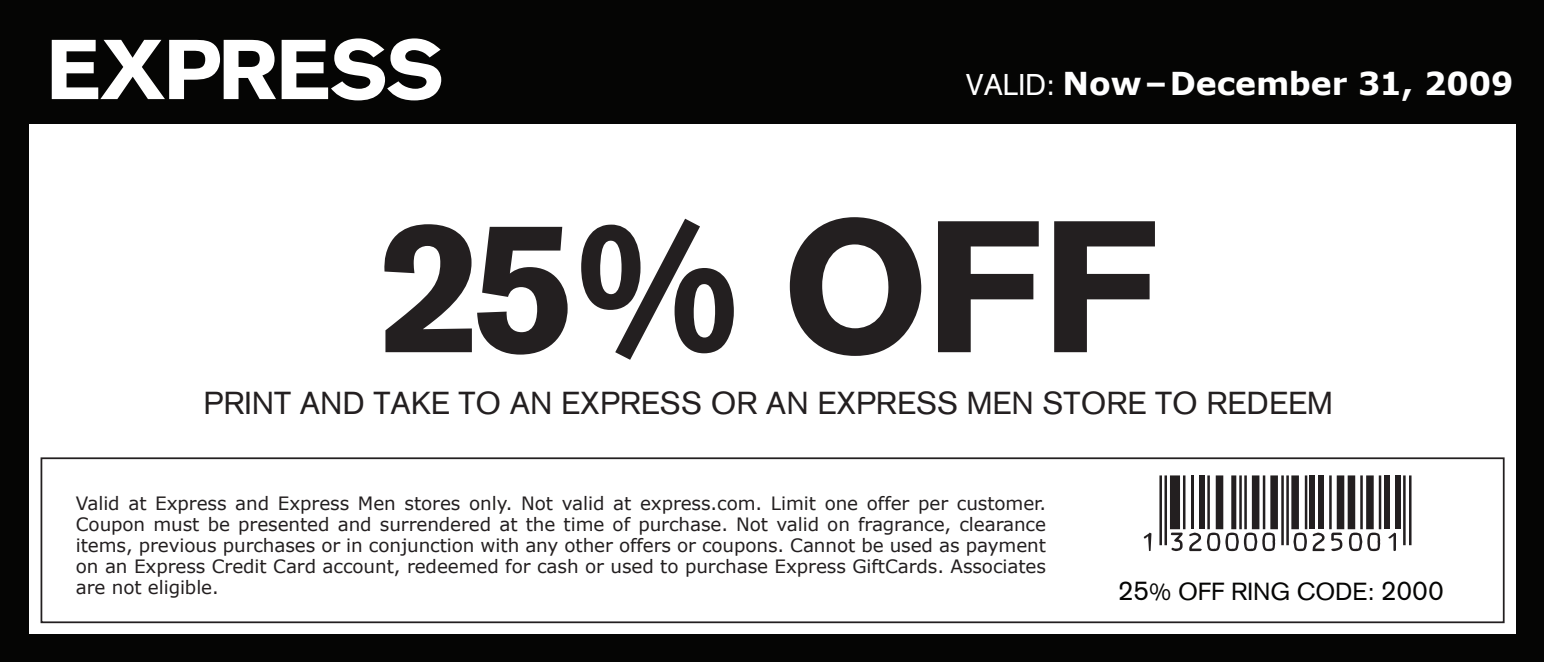
<style>
.page{position:relative;width:1544px;height:662px;background:#050504}
.page>*{position:absolute;margin:0;border:0;box-sizing:border-box;transform-origin:0 0}
.t1{font:700 185.15px "Akzidenz Grotesk BE";color:#231f20}
.t2{font:700 84px "Akzidenz Grotesk BE";letter-spacing:-.02em;color:#fff}
.t3{font:31.5px "Akzidenz Grotesk BE";color:#231f20}
.t4{font:700 31.5px "Verdana";color:#fff}
.t5{font:24.5px "Akzidenz Grotesk BE";color:#050504}
.t6{font:18.2px/21px "Verdana";letter-spacing:-.005em;color:#231f20;text-align:justify}
.s1{font-family:"Akzidenz Grotesk BE";font-weight:400;font-size:29.75px}
.s2{font-size:27.3px}
</style>
<div class="page">
<div style="left:29px;top:124px;width:1487px;height:510px;background:#fff"></div>
<hr style="left:1164px;top:475px;width:3px;height:70px;background:#231f20">
<hr style="left:1159px;top:475px;width:3px;height:70px;background:#231f20">
<div style="left:1170px;top:475px;width:10px;height:54px;background:#231f20"></div>
<hr style="left:1183px;top:475px;width:2px;height:54px;background:#231f20">
<hr style="left:1191px;top:475px;width:2px;height:54px;background:#231f20">
<div style="left:1199px;top:475px;width:5px;height:54px;background:#231f20"></div>
<hr style="left:1207px;top:475px;width:2px;height:54px;background:#231f20">
<div style="left:1215px;top:475px;width:8px;height:54px;background:#231f20"></div>
<div style="left:1231px;top:475px;width:5px;height:54px;background:#231f20"></div>
<hr style="left:1244px;top:475px;width:2px;height:54px;background:#231f20">
<hr style="left:1239px;top:475px;width:2px;height:54px;background:#231f20">
<div style="left:1251px;top:475px;width:8px;height:54px;background:#231f20"></div>
<hr style="left:1262px;top:475px;width:3px;height:54px;background:#231f20">
<div style="left:1270px;top:475px;width:8px;height:54px;background:#231f20"></div>
<hr style="left:1286px;top:475px;width:2px;height:70px;background:#231f20">
<hr style="left:1281px;top:475px;width:2px;height:70px;background:#231f20">
<div style="left:1291px;top:475px;width:8px;height:54px;background:#231f20"></div>
<hr style="left:1304px;top:475px;width:3px;height:54px;background:#231f20">
<div style="left:1309px;top:475px;width:6px;height:54px;background:#231f20"></div>
<div style="left:1317px;top:475px;width:6px;height:54px;background:#231f20"></div>
<hr style="left:1329px;top:475px;width:2px;height:54px;background:#231f20">
<div style="left:1336px;top:475px;width:8px;height:54px;background:#231f20"></div>
<div style="left:1347px;top:475px;width:8px;height:54px;background:#231f20"></div>
<hr style="left:1360px;top:475px;width:2px;height:54px;background:#231f20">
<div style="left:1366px;top:475px;width:7px;height:54px;background:#231f20"></div>
<hr style="left:1378px;top:475px;width:3px;height:54px;background:#231f20">
<div style="left:1384px;top:475px;width:5px;height:54px;background:#231f20"></div>
<div style="left:1395px;top:475px;width:5px;height:54px;background:#231f20"></div>
<hr style="left:1409px;top:475px;width:2px;height:70px;background:#231f20">
<hr style="left:1403px;top:475px;width:2px;height:70px;background:#231f20">
<svg style="left:1143px;top:532px;width:8px;height:19px"></svg>
<svg style="left:1170px;top:532px;width:12px;height:19px"></svg>
<svg style="left:1189px;top:532px;width:12px;height:19px"></svg>
<svg style="left:1207px;top:532px;width:68px;height:19px"></svg>
<svg style="left:1293px;top:532px;width:13px;height:19px"></svg>
<svg style="left:1312px;top:532px;width:12px;height:19px"></svg>
<svg style="left:1331px;top:532px;width:49px;height:19px"></svg>
<svg style="left:1388px;top:532px;width:8px;height:19px"></svg>
<div style="left:41px;top:457px;width:1463px;height:166px;border:2px solid #231f20"></div>
<h2 class="t2" style="left:46px;top:21px;width:400px">EXPRESS</h2>
<h3 class="t4" style="left:965px;top:64px;width:549px"><span class="s1">VALID:</span> Now–December 31, 2009</h3>
<h1 class="t1" style="left:378px;top:180px;width:781px">25% OFF</h1>
<h3 class="t3" style="left:204px;top:384px;width:1130px">PRINT AND TAKE TO AN EXPRESS OR AN EXPRESS MEN STORE TO REDEEM</h3>
<p class="t6" style="left:76px;top:492px;width:971px">Valid at Express and Express Men stores only. Not valid at express.com. Limit one offer per customer.<br>Coupon must be presented and surrendered at the time of purchase. Not valid on fragrance, clearance items, previous purchases or in conjunction with any other offers or coupons. Cannot be used as payment on an Express Credit Card account, redeemed for cash or used to purchase Express GiftCards. Associates are not eligible.</p>
<h3 class="t5" style="left:1117px;top:576px;width:328px"><span class="s2">25</span>% OFF RING CODE: <span class="s2">2000</span></h3>
</div>
